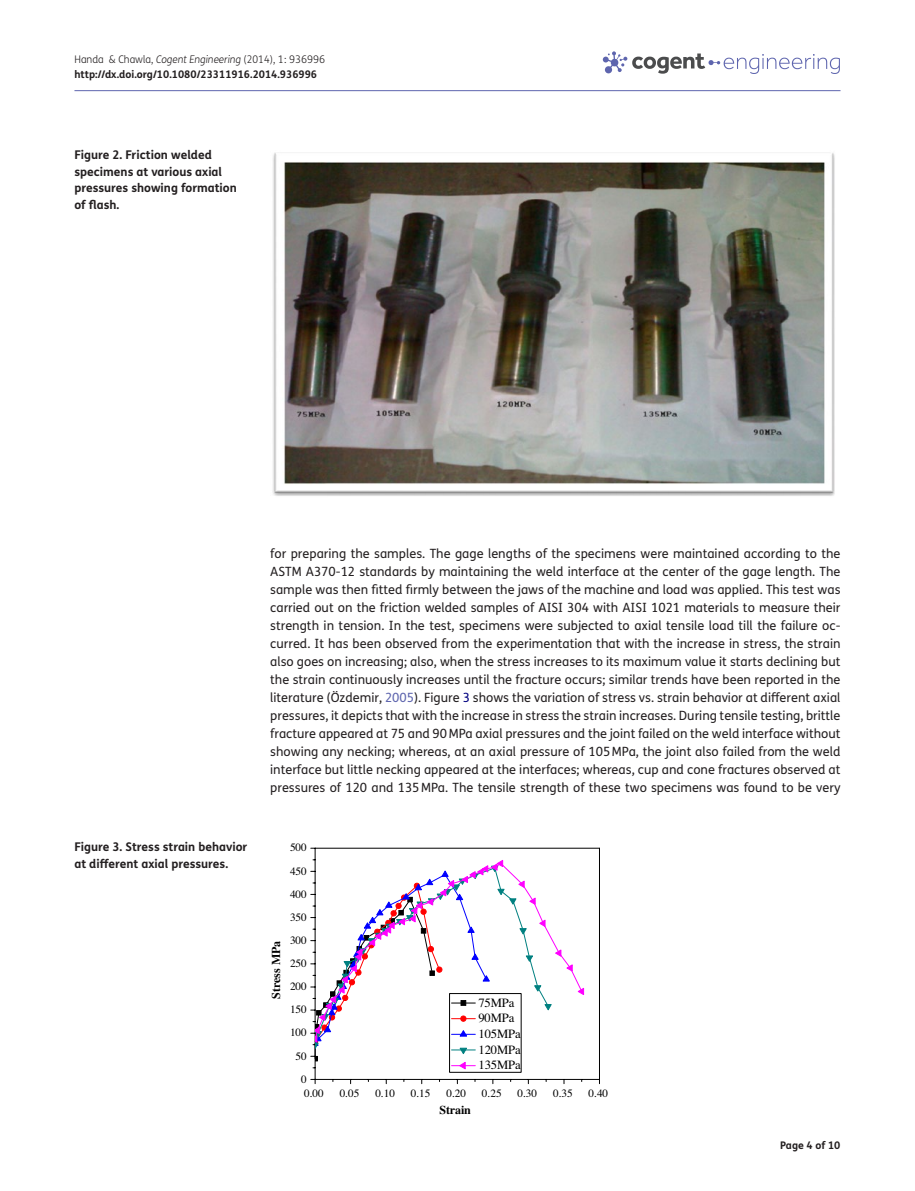
<style>
.page{position:relative;width:915px;height:1191px;background:#fff}
.page>*{position:absolute;margin:0;border:0;box-sizing:border-box;transform-origin:0 0}
.t1{font:12.75px/18px "FS Me Pro";color:#231f20;text-align:justify}
.t2{font:12.6px/15.6px "Times";letter-spacing:-.01em;color:#000}
.t3{font:700 12px/16.5px "FS Me Pro";color:#231f20}
.t4{font:700 12px "Times";color:#000}
.t5{font:11.25px "Times";letter-spacing:-.015em;color:#000}
.t6{font:700 10.5px/15px "FS Me Pro";color:#231f20}
.s1{font-weight:300}
.s2{font-weight:300;font-style:italic}
.s3{color:#5e65ae}
.s4{color:#000080}
</style>
<div class="page">
<hr style="left:74px;top:90px;width:766px;height:1px;background:#5e65ae">
<svg style="left:602px;top:51px;width:237px;height:23px"></svg>
<img style="left:272px;top:152px;width:563px;height:344px">
<hr style="left:315px;top:1079px;width:284px;height:1px;background:#000">
<hr style="left:315px;top:847px;width:284px;height:1px;background:#000">
<hr style="left:314px;top:848px;width:1px;height:231px;background:#000">
<hr style="left:599px;top:848px;width:1px;height:231px;background:#000">
<svg style="left:310px;top:859px;width:273px;height:213px"></svg>
<p class="t6" style="left:74px;top:51px;width:252px"><span class="s1">Handa &amp; Chawla,</span> <span class="s2">Cogent Engineering</span> <span class="s1">(2014), 1: 936996 </span>http://dx.doi.org/10.1080/23311916.2014.936996</p>
<p class="t3" style="left:74px;top:146px;width:164px">Figure 2. Friction welded specimens at various axial pressures showing formation of flash.</p>
<p class="t3" style="left:74px;top:838px;width:174px">Figure 3. Stress strain behavior at different axial pressures.</p>
<p class="t1" style="left:270px;top:544px;width:571px">for preparing the samples. The gage lengths of the specimens were maintained according to the ASTM A370-12 standards by maintaining the weld interface at the center of the gage length. The sample was then fitted firmly between the jaws of the machine and load was applied. This test was carried out on the friction welded samples of AISI 304 with AISI 1021 materials to measure their strength in tension. In the test, specimens were subjected to axial tensile load till the failure oc&shy;curred. It has been observed from the experimentation that with the increase in stress, the strain also goes on increasing; also, when the stress increases to its maximum value it starts declining but the strain continuously increases until the fracture occurs; similar trends have been reported in the literature (Özdemir, <span class="s3">2005</span>). Figure <span class="s4">3</span> shows the variation of stress vs. strain behavior at different axial pressures, it depicts that with the increase in stress the strain increases. During tensile testing, brittle fracture appeared at 75 and 90MPa axial pressures and the joint failed on the weld interface without showing any necking; whereas, at an axial pressure of 105MPa, the joint also failed from the weld interface but little necking appeared at the interfaces; whereas, cup and cone fractures observed at pressures of 120 and 135MPa. The tensile strength of these two specimens was found to be very</p>
<p class="t5" style="left:290px;top:837px;width:18px">500</p>
<p class="t5" style="left:290px;top:860px;width:18px">450</p>
<p class="t5" style="left:290px;top:883px;width:18px">400</p>
<p class="t4" style="left:269px;top:999px;width:60px;rotate:-90deg">Stress MPa</p>
<p class="t5" style="left:290px;top:906px;width:18px">350</p>
<p class="t5" style="left:290px;top:929px;width:18px">300</p>
<p class="t5" style="left:290px;top:952px;width:18px">250</p>
<p class="t5" style="left:290px;top:976px;width:18px">200</p>
<p class="t5" style="left:290px;top:999px;width:18px">150</p>
<p class="t5" style="left:290px;top:1022px;width:18px">100</p>
<p class="t5" style="left:295px;top:1045px;width:13px">50</p>
<p class="t5" style="left:301px;top:1068px;width:7px">0</p>
<p class="t2" style="left:478px;top:993px;width:44px">75MPa<br>90MPa<br>105MPa<br>120MPa<br>135MPa</p>
<p class="t5" style="left:304px;top:1082px;width:21px">0.00</p>
<p class="t5" style="left:339px;top:1082px;width:21px">0.05</p>
<p class="t5" style="left:375px;top:1082px;width:21px">0.10</p>
<p class="t5" style="left:410px;top:1082px;width:21px">0.15</p>
<p class="t5" style="left:446px;top:1082px;width:21px">0.20</p>
<p class="t5" style="left:482px;top:1082px;width:21px">0.25</p>
<p class="t5" style="left:517px;top:1082px;width:21px">0.30</p>
<p class="t5" style="left:553px;top:1082px;width:21px">0.35</p>
<p class="t5" style="left:588px;top:1082px;width:21px">0.40</p>
<p class="t4" style="left:439px;top:1102px;width:33px">Strain</p>
<p class="t6" style="left:780px;top:1137px;width:62px">Page 4 of 10</p>
</div>
